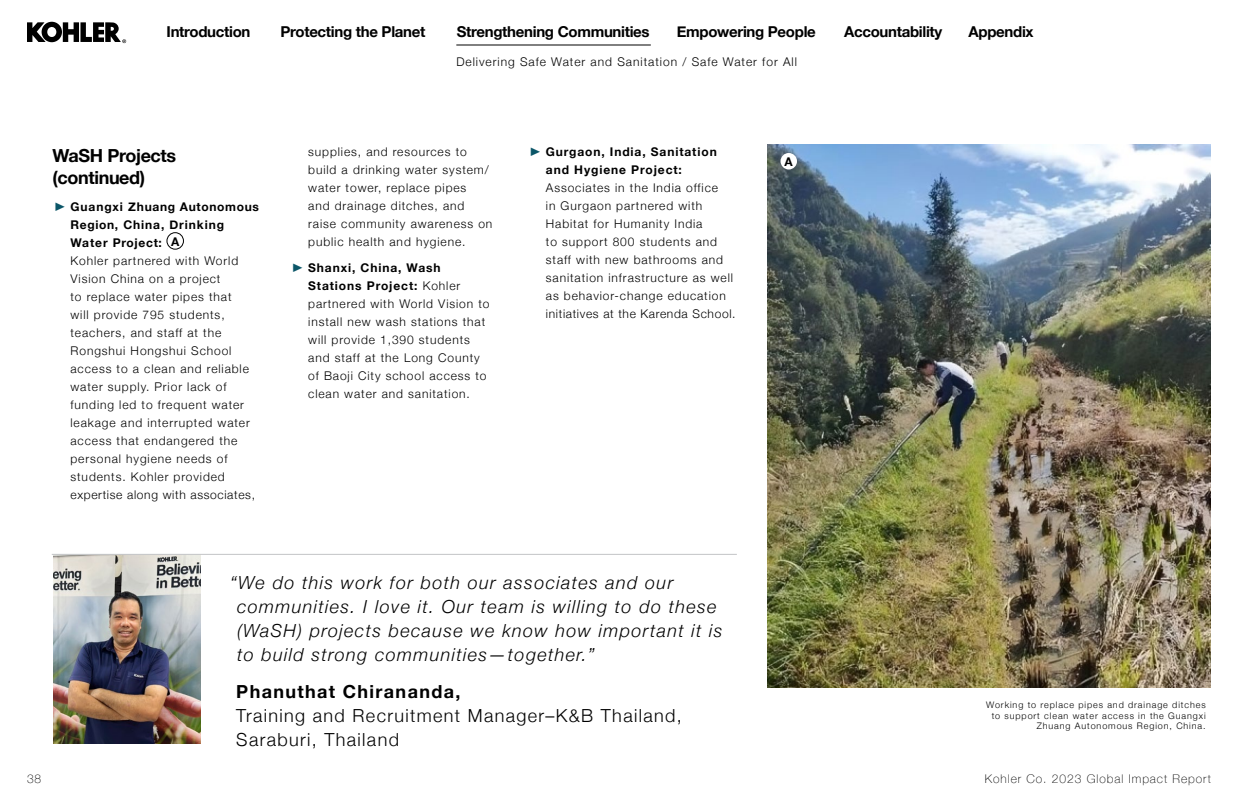
<style>
.page{position:relative;width:1238px;height:810px;background:#fff}
.page>*{position:absolute;margin:0;border:0;box-sizing:border-box;transform-origin:0 0}
.t1{font:italic 300 18px/24px "Helvetica Neue";letter-spacing:.075em;color:#000}
.t2{font:300 18px/24px "Helvetica Neue";letter-spacing:.075em;color:#000}
.t3{font:700 18px/21.6px "Helvetica Neue";letter-spacing:-.02em;color:#000}
.t4{font:700 18px "Helvetica Neue";letter-spacing:.075em;color:#000}
.t5{font:700 15px "Helvetica Neue";letter-spacing:-.02em;color:#000}
.t6{font:300 12px/18px "Helvetica Neue";letter-spacing:.075em;color:#000}
.t7{font:700 12px/18px "Helvetica Neue";letter-spacing:.055em;color:#000}
.t8{font:700 12px/18px "Helvetica Neue";letter-spacing:.075em;color:#000}
.t9{font:100 12px "Helvetica Neue";letter-spacing:.08em;color:#000}
.t10{font:300 9px/10.5px "Helvetica Neue";letter-spacing:.1em;color:#000;text-align:right}
.s1{font-weight:300;color:#0b5668}
.s2{color:#0b5668}
.s3{font-weight:700}
</style>
<div class="page">
<svg style="left:27px;top:22px;width:99px;height:21px"></svg>
<div style="left:167px;top:232px;width:17px;height:18px;border:1px solid #000;border-radius:50%"></div>
<img style="left:53px;top:555px;width:147px;height:188px">
<hr style="left:52px;top:554px;width:685px;height:1px;background:#c7c8ca">
<img style="left:767px;top:144px;width:443px;height:544px">
<hr style="left:456px;top:45px;width:195px;height:1px;background:#000">
<div style="left:780px;top:153px;width:17px;height:17px;background:#fff;border-radius:50%"></div>
<p class="t5" style="left:166px;top:20px;width:85px">Introduction</p>
<p class="t5" style="left:280px;top:20px;width:146px">Protecting the Planet</p>
<p class="t5" style="left:457px;top:20px;width:194px">Strengthening Communities</p>
<p class="t5" style="left:677px;top:20px;width:141px">Empowering People</p>
<p class="t5" style="left:844px;top:20px;width:100px">Accountability</p>
<p class="t5" style="left:968px;top:20px;width:67px">Appendix</p>
<p class="t6" style="left:456px;top:51px;width:342px">Delivering Safe Water and Sanitation / Safe Water for All</p>
<h1 class="t3" style="left:52px;top:145px;width:125px">WaSH Projects (continued)</h1>
<p class="t7" style="left:70px;top:198px;width:190px;text-indent:-18px"><span class="s1">Ҙ</span> Guangxi Zhuang Autonomous<br>Region, China, Drinking<br>Water Project: A</p>
<p class="t6" style="left:71px;top:250px;width:186px">Kohler partnered with World<br>Vision China on a project<br>to replace water pipes that<br>will provide 795 students, teachers, and staff at the<br>Rongshui Hongshui School access to a clean and reliable water supply. Prior lack of funding led to frequent water leakage and interrupted water access that endangered the personal hygiene needs of students. Kohler provided expertise along with associates,</p>
<p class="t6" style="left:308px;top:142px;width:186px">supplies, and resources to build a drinking water system/ water tower, replace pipes<br>and drainage ditches, and raise community awareness on public health and hygiene.</p>
<p class="t6" style="left:308px;top:257px;width:183px;text-indent:-18px"><span class="s2">Ҙ</span> <span class="s3">Shanxi, China, Wash<br>Stations Project:</span> Kohler partnered with World Vision to install new wash stations that will provide 1,390 students and staff at the Long County of Baoji City school access to clean water and sanitation.</p>
<p class="t8" style="left:546px;top:143px;width:172px;text-indent:-18px"><span class="s1">Ҙ</span> Gurgaon, India, Sanitation and Hygiene Project:</p>
<p class="t6" style="left:546px;top:178px;width:191px">Associates in the India office<br>in Gurgaon partnered with<br>Habitat for Humanity India<br>to support 800 students and staff with new bathrooms and sanitation infrastructure as well as behavior-change education initiatives at the Karenda School.</p>
<p class="t9" style="left:27px;top:769px;width:16px">38</p>
<h1 class="t1" style="left:237px;top:570px;width:487px;text-indent:-7px">“We do this work for both our associates and our communities. I love it. Our team is willing to do these (WaSH) projects because we know how important it is to build strong communities—together.”</h1>
<h1 class="t4" style="left:236px;top:678px;width:226px">Phanuthat Chirananda,</h1>
<h1 class="t2" style="left:236px;top:703px;width:447px">Training and Recruitment Manager–K&amp;B Thailand,<br>Saraburi, Thailand</h1>
<p class="t8" style="left:784px;top:153px;width:10px">A</p>
<p class="t10" style="left:986px;top:699px;width:221px">Working to replace pipes and drainage ditches to support clean water access in the Guangxi<br>Zhuang Autonomous Region, China.</p>
<p class="t9" style="left:985px;top:769px;width:227px">Kohler Co. 2023 Global Impact Report</p>
</div>
